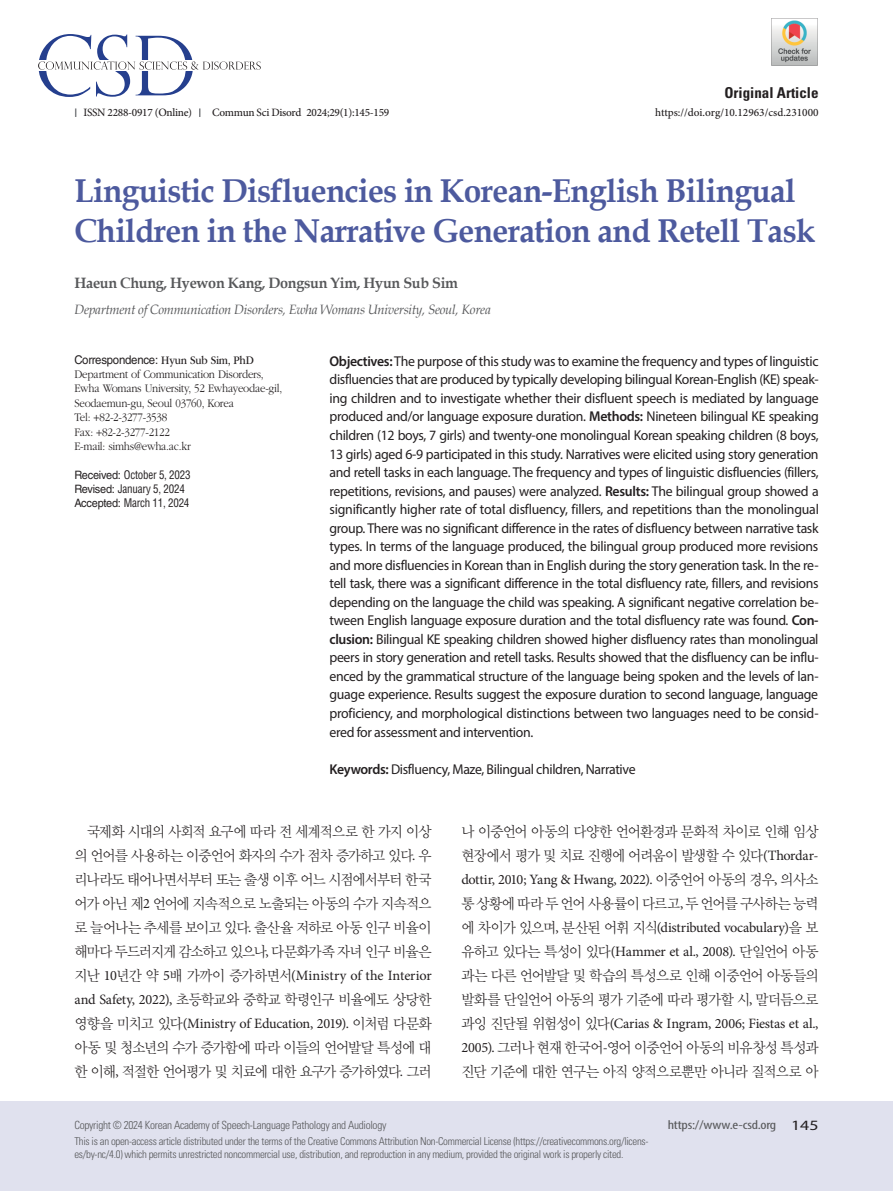
<style>
.page{position:relative;width:893px;height:1191px;background:#fff}
.page>*{position:absolute;margin:0;border:0;box-sizing:border-box;transform-origin:0 0}
.t1{font:700 33px/39.6px "Book Antiqua";letter-spacing:-.02em;color:#4d5a9e;scale:.96 1}
.t2{font:700 15px "Book Antiqua";letter-spacing:-.02em;color:#57585a;scale:.96 1}
.t3{font:700 condensed 15px "Univers LT Std";color:#231f20}
.t4{font:14.7px/24px "YDVY Mj O32";letter-spacing:-.06em;color:#231f20;scale:.95 1}
.t5{font:14.7px "YDVY Mj O32";letter-spacing:-.04em;color:#231f20;scale:.95 1}
.t6{font:14.7px "YDVY Mj O32";letter-spacing:-.035em;color:#231f20;scale:.95 1}
.t7{font:14.25px/18.6px "Myriad Pro";letter-spacing:-.025em;color:#231f20;text-align:justify}
.t8{font:14.25px/24px "Minion Pro";letter-spacing:-.015em;color:#231f20}
.t9{font:italic 13.5px "Book Antiqua";letter-spacing:-.02em;color:#57585a;scale:.96 1}
.t10{font:condensed 12.75px "Myriad Pro";letter-spacing:-.015em;color:#57585a;scale:1.25 1}
.t11{font:300 12px/14.4px "ITC Garamond Std";letter-spacing:-.02em;color:#231f20;scale:.91 1}
.t12{font:12px "Helvetica LT Std";letter-spacing:-.02em;color:#231f20;scale:.95 1}
.t13{font:condensed 11.55px/14px "Helvetica LT Std";letter-spacing:-.02em;color:#231f20;scale:.95 1}
.t14{font:300 condensed 11.25px "Univers LT Std";letter-spacing:-.025em;color:#57585a}
.t15{font:500 11.25px "Minion Pro";letter-spacing:-.025em;color:#231f20}
.t16{font:500 11.25px "Minion Pro";color:#231f20}
.t17{font:300 condensed 10.8px/12.9px "Univers LT Std";letter-spacing:-.025em;color:#57585a}
.s1{font-family:"ITC Garamond Std"}
.s2{font-stretch:normal}
.s3{font-weight:600}
.s4{font-family:"Minion Pro";font-size:14.25px}
.s5{font-family:"YDVY Mj O32";font-size:14.7px}
.s6{font-stretch:normal;font-size:14.25px;color:#231f20}
</style>
<div class="page">
<div style="left:0;top:1101px;width:893px;height:90px;background:#e0e1ee"></div>
<svg style="left:38px;top:34px;width:223px;height:63px"></svg>
<img style="left:771px;top:19px;width:47px;height:47px">
<p class="t15" style="left:84px;top:105px;width:110px">ISSN 2288-0917 (Online)</p>
<p class="t15" style="left:212px;top:105px;width:179px">Commun Sci Disord 2024;29(1):145-159</p>
<p class="t3" style="left:724px;top:83px;width:96px">Original Article</p>
<p class="t16" style="left:655px;top:105px;width:165px">https://doi.org/10.12963/csd.231000</p>
<h1 class="t1" style="left:74px;top:171px;width:773px">Linguistic Disfluencies in Korean-English Bilingual<br>Children in the Narrative Generation and Retell Task</h1>
<p class="t2" style="left:74px;top:272px;width:401px">Haeun Chung, Hyewon Kang, Dongsun Yim, Hyun Sub Sim</p>
<p class="t9" style="left:74px;top:299px;width:435px">Department of Communication Disorders, Ewha Womans University, Seoul, Korea</p>
<p class="t12" style="left:74px;top:353px;width:190px">Correspondence: <span class="s1">Hyun Sub Sim, PhD</span></p>
<p class="t11" style="left:74px;top:367px;width:230px">Department of Communication Disorders,<br>Ewha Womans University, 52 Ewhayeodae-gil,<br>Seodaemun-gu, Seoul 03760, Korea<br>Tel: +82-2-3277-3538<br>Fax: +82-2-3277-2122<br>E-mail: simhs@ewha.ac.kr</p>
<p class="t13" style="left:74px;top:467px;width:124px"><span class="s2">Received:</span> October 5, 2023<br><span class="s2">Revised:</span> January 5, 2024<br><span class="s2">Accepted:</span> March 11, 2024</p>
<p class="t7" style="left:330px;top:351px;width:491px"><span class="s3">Objectives:</span> The purpose of this study was to examine the frequency and types of linguistic disfluencies that are produced by typically developing bilingual Korean-English (KE) speak&shy;ing children and to investigate whether their disfluent speech is mediated by language produced and/or language exposure duration. <span class="s3">Methods:</span> Nineteen bilingual KE speaking children (12 boys, 7 girls) and twenty-one monolingual Korean speaking children (8 boys, 13 girls) aged 6-9 participated in this study. Narratives were elicited using story generation and retell tasks in each language. The frequency and types of linguistic disfluencies (fillers, repetitions, revisions, and pauses) were analyzed. <span class="s3">Results:</span> The bilingual group showed a significantly higher rate of total disfluency, fillers, and repetitions than the monolingual group. There was no significant difference in the rates of disfluency between narrative task types. In terms of the language produced, the bilingual group produced more revisions and more disfluencies in Korean than in English during the story generation task. In the re&shy;tell task, there was a significant difference in the total disfluency rate, fillers, and revisions depending on the language the child was speaking. A significant negative correlation be&shy;tween English language exposure duration and the total disfluency rate was found. <span class="s3">Con&shy;clusion:</span> Bilingual KE speaking children showed higher disfluency rates than monolingual peers in story generation and retell tasks. Results showed that the disfluency can be influ&shy;enced by the grammatical structure of the language being spoken and the levels of lan&shy;guage experience. Results suggest the exposure duration to second language, language proficiency, and morphological distinctions between two languages need to be consid&shy;ered for assessment and intervention.</p>
<p class="t7" style="left:330px;top:759px;width:308px"><span class="s3">Keywords:</span> Disfluency, Maze, Bilingual children, Narrative</p>
<p class="t4" style="left:74px;top:818px;width:377px;text-align:justify;text-indent:13px">국제화 시대의 사회적 요구에 따라 전 세계적으로 한 가지 이상 의 언어를 사용하는 이중언어 화자의 수가 점차 증가하고 있다<span class="s4">.</span> 우 리나라도 태어나면서부터 또는 출생 이후 어느 시점에서부터 한국 어가 아닌 제<span class="s4">2</span> 언어에 지속적으로 노출되는 아동의 수가 지속적으 로 늘어나는 추세를 보이고 있다<span class="s4">.</span> 출산율 저하로 아동 인구 비율이 해마다 두드러지게 감소하고 있으나<span class="s4">,</span> 다문화가족 자녀 인구 비율은</p>
<p class="t8" style="left:74px;top:963px;width:359px"><span class="s5">지난</span> 10<span class="s5">년간 약</span> 5<span class="s5">배 가까이 증가하면서</span>(Ministry of the Interior</p>
<p class="t5" style="left:74px;top:989px;width:377px"><span class="s4">and Safety, 2022),</span> 초등학교와 중학교 학령인구 비율에도 상당한</p>
<p class="t8" style="left:74px;top:1011px;width:359px"><span class="s5">영향을 미치고 있다</span>(Ministry of Education, 2019). <span class="s5">이처럼 다문화</span></p>
<p class="t4" style="left:74px;top:1034px;width:377px">아동 및 청소년의 수가 증가함에 따라 이들의 언어발달 특성에 대 한 이해<span class="s4">,</span> 적절한 언어평가 및 치료에 대한 요구가 증가하였다<span class="s4">.</span> 그러</p>
<p class="t14" style="left:74px;top:1118px;width:314px">Copyright © 2024 Korean Academy of Speech-Language Pathology and Audiology</p>
<p class="t4" style="left:461px;top:818px;width:377px">나 이중언어 아동의 다양한 언어환경과 문화적 차이로 인해 임상 현장에서 평가 및 치료 진행에 어려움이 발생할 수 있다<span class="s4">(Thordar-</span></p>
<p class="t8" style="left:461px;top:867px;width:359px">dottir, 2010; Yang &amp; Hwang, 2022). <span class="s5">이중언어 아동의 경우</span>, <span class="s5">의사소</span></p>
<p class="t6" style="left:461px;top:893px;width:377px">통 상황에 따라 두 언어 사용률이 다르고<span class="s4">,</span> 두 언어를 구사하는 능력</p>
<p class="t8" style="left:461px;top:915px;width:359px"><span class="s5">에 차이가 있으며</span>, <span class="s5">분산된 어휘 지식</span>(distributed vocabulary)<span class="s5">을 보 유하고 있다는 특성이 있다</span>(Hammer et al., 2008). <span class="s5">단일언어 아동</span></p>
<p class="t4" style="left:461px;top:962px;width:377px">과는 다른 언어발달 및 학습의 특성으로 인해 이중언어 아동들의 발화를 단일언어 아동의 평가 기준에 따라 평가할 시<span class="s4">,</span> 말더듬으로</p>
<p class="t8" style="left:461px;top:1011px;width:359px"><span class="s5">과잉 진단될 위험성이 있다</span>(Carias &amp; Ingram, 2006; Fiestas et al.,</p>
<p class="t4" style="left:461px;top:1034px;width:377px"><span class="s4">2005).</span> 그러나 현재 한국어<span class="s4">-</span>영어 이중언어 아동의 비유창성 특성과 진단 기준에 대한 연구는 아직 양적으로뿐만 아니라 질적으로 아</p>
<p class="t10" style="left:668px;top:1117px;width:122px">https://www.e-csd.org <span class="s6">145</span></p>
<p class="t17" style="left:74px;top:1134px;width:576px">This is an open-access article distributed under the terms of the Creative Commons Attribution Non-Commercial License (https://creativecommons.org/licens&shy;es/by-nc/4.0) which permits unrestricted noncommercial use, distribution, and reproduction in any medium, provided the original work is properly cited.</p>
</div>
